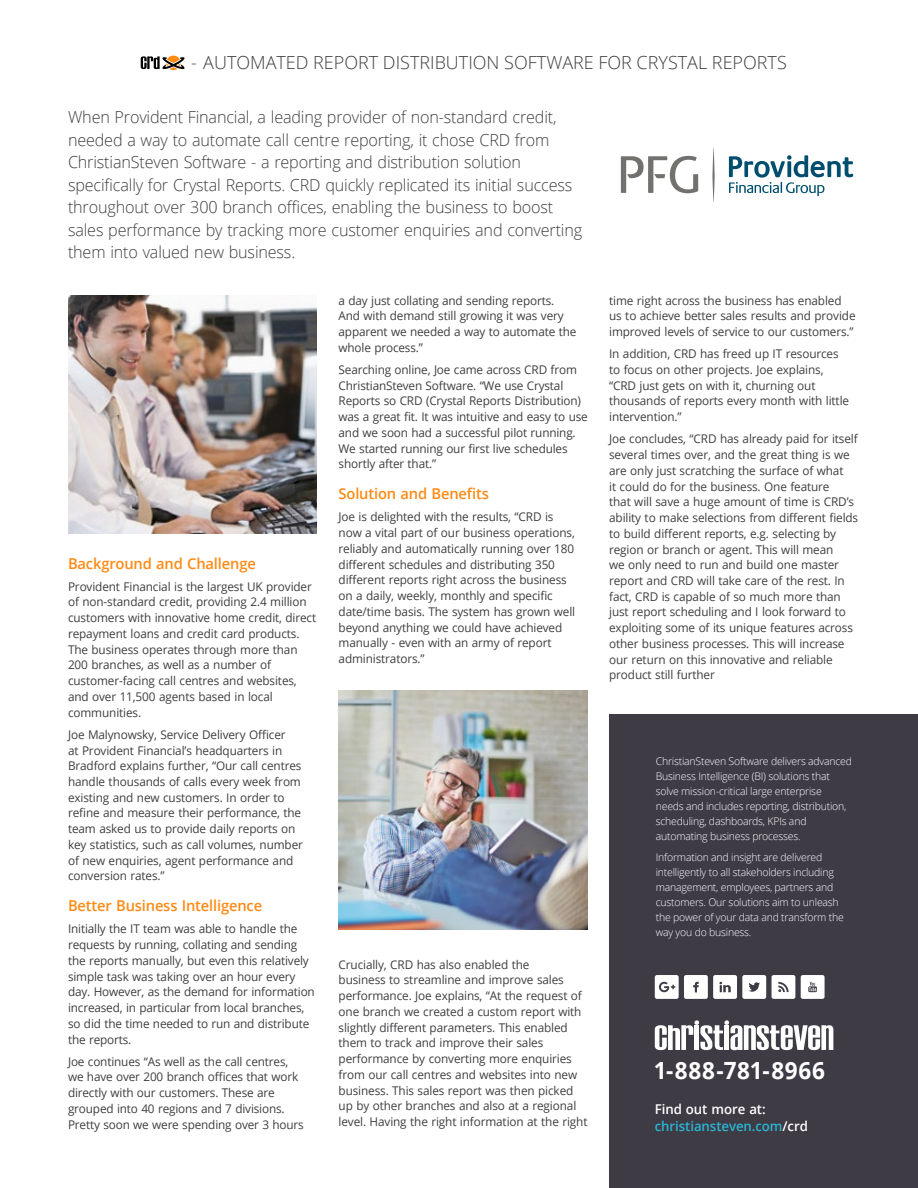
<style>
.page{position:relative;width:918px;height:1188px;background:#fff}
.page>*{position:absolute;margin:0;border:0;box-sizing:border-box;transform-origin:0 0}
.t1{font:700 23.7px "Open Sans";letter-spacing:.035em;color:#fff;scale:.95 1}
.t2{font:300 18px "Open Sans";color:#3e3d40}
.t3{font:300 16.5px/22.5px "Open Sans";letter-spacing:-.01em;color:#3e3d40}
.t4{font:600 15px "Open Sans";letter-spacing:-.01em;color:#ff8a14}
.t5{font:600 13.5px/16.5px "Open Sans";letter-spacing:-.005em;color:#2bb4d2}
.t6{font:12px/15.8px "Open Sans";letter-spacing:-.01em;color:#3e3d40}
.t7{font:300 10.5px/15px "Open Sans";letter-spacing:-.02em;color:#fff}
.s1{color:#fff}
</style>
<div class="page">
<div style="left:609px;top:714px;width:309px;height:474px;background:#3e3b45"></div>
<svg style="left:801px;top:975px;width:24px;height:24px"></svg>
<svg style="left:772px;top:975px;width:23px;height:24px"></svg>
<svg style="left:655px;top:975px;width:111px;height:24px"></svg>
<img style="left:68px;top:296px;width:249px;height:238px">
<img style="left:339px;top:691px;width:248px;height:238px">
<svg style="left:621px;top:156px;width:77px;height:37px"></svg>
<svg style="left:712px;top:148px;width:3px;height:54px"></svg>
<svg style="left:729px;top:155px;width:124px;height:41px"></svg>
<svg style="left:655px;top:1020px;width:178px;height:30px"></svg>
<svg style="left:141px;top:56px;width:44px;height:14px"></svg>
<h2 class="t2" style="left:191px;top:50px;width:597px">- AUTOMATED REPORT DISTRIBUTION SOFTWARE FOR CRYSTAL REPORTS</h2>
<p class="t3" style="left:68px;top:105px;width:516px">When Provident Financial, a leading provider of non-standard credit, needed a way to automate call centre reporting, it chose CRD from ChristianSteven Software - a reporting and distribution solution specifically for Crystal Reports. CRD quickly replicated its initial success throughout over 300 branch offices, enabling the business to boost sales performance by tracking more customer enquiries and converting them into valued new business.</p>
<p class="t4" style="left:68px;top:553px;width:189px">Background and Challenge</p>
<p class="t6" style="left:68px;top:578px;width:250px">Provident Financial is the largest UK provider of non-standard credit, providing 2.4 million customers with innovative home credit, direct repayment loans and credit card products.<br>The business operates through more than 200 branches, as well as a number of customer-facing call centres and websites, and over 11,500 agents based in local communities.</p>
<p class="t6" style="left:68px;top:726px;width:236px">Joe Malynowsky, Service Delivery Officer<br>at Provident Financial’s headquarters in Bradford explains further, “Our call centres handle thousands of calls every week from existing and new customers. In order to refine and measure their performance, the team asked us to provide daily reports on key statistics, such as call volumes, number of new enquiries, agent performance and conversion rates.”</p>
<p class="t4" style="left:68px;top:895px;width:196px">Better Business Intelligence</p>
<p class="t6" style="left:68px;top:921px;width:248px">Initially the IT team was able to handle the requests by running, collating and sending the reports manually, but even this relatively simple task was taking over an hour every day. However, as the demand for information increased, in particular from local branches, so did the time needed to run and distribute the reports.</p>
<p class="t6" style="left:68px;top:1053px;width:237px">Joe continues “As well as the call centres, we have over 200 branch offices that work directly with our customers. These are grouped into 40 regions and 7 divisions.<br>Pretty soon we were spending over 3 hours</p>
<p class="t6" style="left:339px;top:292px;width:239px">a day just collating and sending reports.<br>And with demand still growing it was very apparent we needed a way to automate the whole process.”</p>
<p class="t6" style="left:339px;top:361px;width:251px">Searching online, Joe came across CRD from ChristianSteven Software. “We use Crystal Reports so CRD (Crystal Reports Distribution) was a great fit. It was intuitive and easy to use and we soon had a successful pilot running.<br>We started running our first live schedules shortly after that.”</p>
<p class="t4" style="left:339px;top:483px;width:152px">Solution and Benefits</p>
<p class="t6" style="left:339px;top:509px;width:238px">Joe is delighted with the results, “CRD is now a vital part of our business operations, reliably and automatically running over 180 different schedules and distributing 350 different reports right across the business on a daily, weekly, monthly and specific date/time basis. The system has grown well beyond anything we could have achieved manually - even with an army of report administrators.”</p>
<p class="t6" style="left:339px;top:956px;width:250px">Crucially, CRD has also enabled the<br>business to streamline and improve sales performance. Joe explains, “At the request of one branch we created a custom report with slightly different parameters. This enabled them to track and improve their sales performance by converting more enquiries from our call centres and websites into new business. This sales report was then picked up by other branches and also at a regional level. Having the right information at the right</p>
<p class="t6" style="left:609px;top:292px;width:248px">time right across the business has enabled us to achieve better sales results and provide improved levels of service to our customers.”</p>
<p class="t6" style="left:609px;top:346px;width:241px">In addition, CRD has freed up IT resources to focus on other projects. Joe explains, “CRD just gets on with it, churning out thousands of reports every month with little intervention.”</p>
<p class="t6" style="left:609px;top:431px;width:251px">Joe concludes, “CRD has already paid for itself several times over, and the great thing is we are only just scratching the surface of what<br>it could do for the business. One feature<br>that will save a huge amount of time is CRD’s ability to make selections from different fields to build different reports, e.g. selecting by region or branch or agent. This will mean<br>we only need to run and build one master report and CRD will take care of the rest. In fact, CRD is capable of so much more than just report scheduling and I look forward to exploiting some of its unique features across other business processes. This will increase our return on this innovative and reliable product still further</p>
<p class="t7" style="left:656px;top:753px;width:198px">ChristianSteven Software delivers advanced Business Intelligence (BI) solutions that solve mission-critical large enterprise needs and includes reporting, distribution, scheduling, dashboards, KPIs and automating business processes.</p>
<p class="t7" style="left:656px;top:850px;width:190px">Information and insight are delivered intelligently to all stakeholders including management, employees, partners and customers. Our solutions aim to unleash the power of your data and transform the way you do business.</p>
<h1 class="t1" style="left:654px;top:1054px;width:182px">1-888-781-8966</h1>
<p class="t5" style="left:655px;top:1101px;width:155px"><span class="s1">Find out more at: </span>christiansteven.com<span class="s1">/crd</span></p>
</div>
